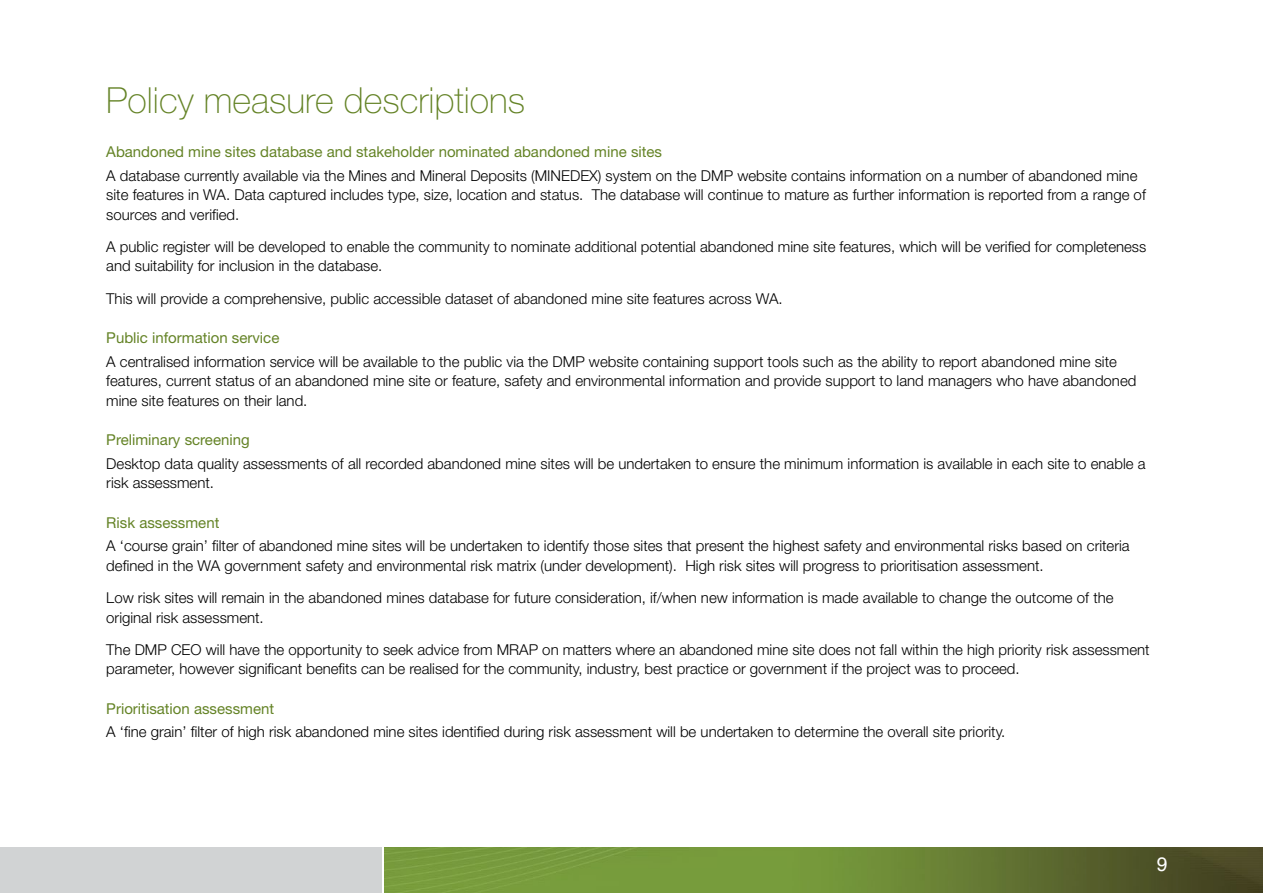
<style>
.page{position:relative;width:1263px;height:893px;background:#fff}
.page>*{position:absolute;margin:0;border:0;box-sizing:border-box;transform-origin:0 0}
.Main_Heading{font:100 36px "Helvetica Neue";color:#648326}
.t1{font:19.5px "Helvetica";color:#fff}
.Intro_Text{font:300 15px/19.5px "Helvetica Neue";color:#000}
.Sub_Heading{font:15px "Helvetica Neue";color:#648326}
</style>
<div class="page">
<img style="left:385px;top:847px;width:878px;height:46px">
<div style="left:0;top:847px;width:382px;height:46px;background:#d1d3d4"></div>
<p class="Main_Heading" style="left:106px;top:80px;width:420px">Policy measure descriptions</p>
<p class="Sub_Heading" style="left:106px;top:143px;width:557px">Abandoned mine sites database and stakeholder nominated abandoned mine sites</p>
<p class="Intro_Text" style="left:106px;top:165px;width:1041px">A database currently available via the Mines and Mineral Deposits (MINEDEX) system on the DMP website contains information on a number of abandoned mine site features in WA. Data captured includes type, size, location and status. The database will continue to mature as further information is reported from a range of sources and verified.</p>
<p class="Intro_Text" style="left:106px;top:237px;width:1041px">A public register will be developed to enable the community to nominate additional potential abandoned mine site features, which will be verified for completeness and suitability for inclusion in the database.</p>
<p class="Intro_Text" style="left:106px;top:288px;width:678px">This will provide a comprehensive, public accessible dataset of abandoned mine site features across WA.</p>
<p class="Sub_Heading" style="left:106px;top:329px;width:175px">Public information service</p>
<p class="Intro_Text" style="left:106px;top:351px;width:1032px">A centralised information service will be available to the public via the DMP website containing support tools such as the ability to report abandoned mine site features, current status of an abandoned mine site or feature, safety and environmental information and provide support to land managers who have abandoned mine site features on their land.</p>
<p class="Sub_Heading" style="left:106px;top:431px;width:145px">Preliminary screening</p>
<p class="Intro_Text" style="left:106px;top:453px;width:1041px">Desktop data quality assessments of all recorded abandoned mine sites will be undertaken to ensure the minimum information is available in each site to enable a risk assessment.</p>
<p class="Sub_Heading" style="left:106px;top:513px;width:115px">Risk assessment</p>
<p class="Intro_Text" style="left:106px;top:536px;width:1025px">A ‘course grain’ filter of abandoned mine sites will be undertaken to identify those sites that present the highest safety and environmental risks based on criteria defined in the WA government safety and environmental risk matrix (under development). High risk sites will progress to prioritisation assessment.</p>
<p class="Intro_Text" style="left:106px;top:588px;width:1009px">Low risk sites will remain in the abandoned mines database for future consideration, if/when new information is made available to change the outcome of the original risk assessment.</p>
<p class="Intro_Text" style="left:106px;top:639px;width:1045px">The DMP CEO will have the opportunity to seek advice from MRAP on matters where an abandoned mine site does not fall within the high priority risk assessment parameter, however significant benefits can be realised for the community, industry, best practice or government if the project was to proceed.</p>
<p class="Sub_Heading" style="left:106px;top:699px;width:169px">Prioritisation assessment</p>
<p class="Intro_Text" style="left:106px;top:722px;width:901px">A ‘fine grain’ filter of high risk abandoned mine sites identified during risk assessment will be undertaken to determine the overall site priority.</p>
<h2 class="t1" style="left:1157px;top:849px;width:12px">9</h2>
</div>
